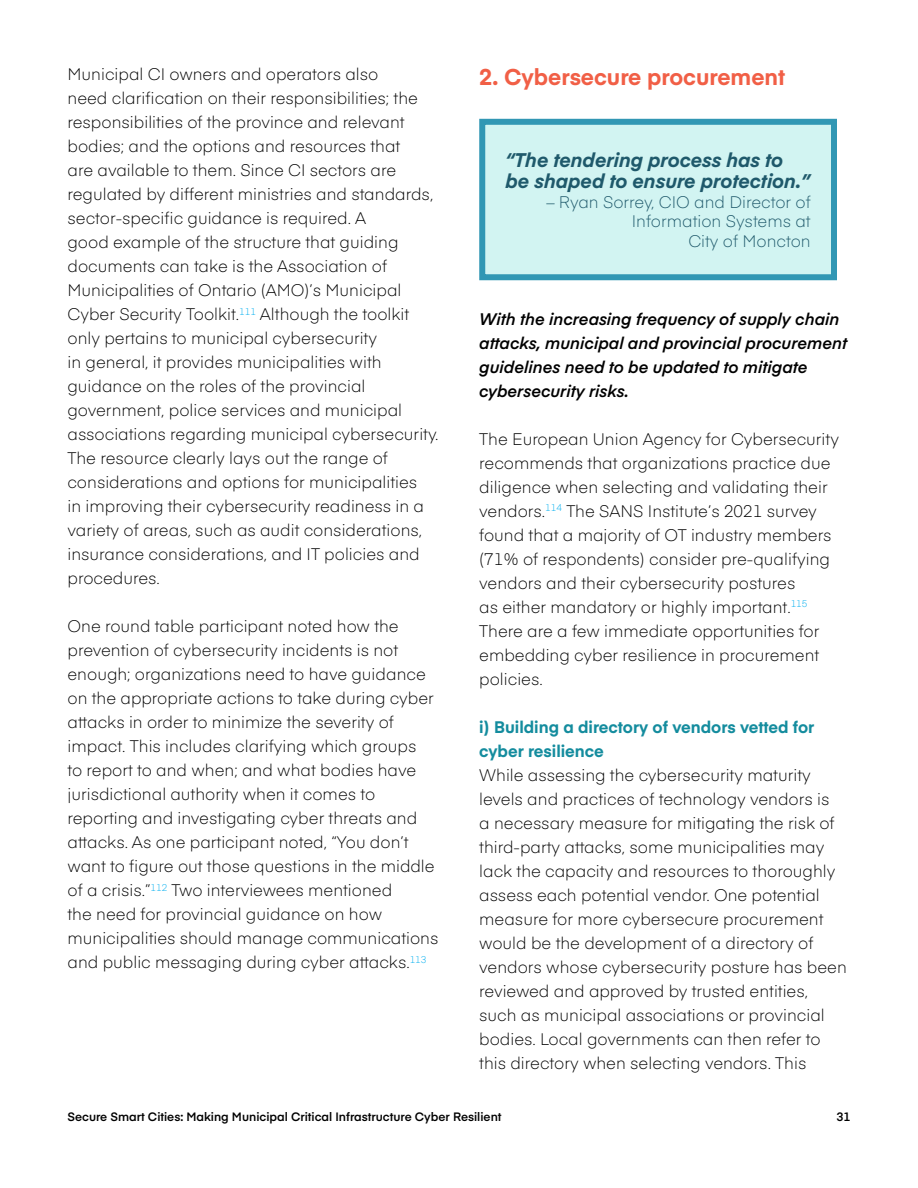
<style>
.page{position:relative;width:918px;height:1188px;background:#fff}
.page>*{position:absolute;margin:0;border:0;box-sizing:border-box;transform-origin:0 0}
.Subheading{font:700 22.5px "Eina 03";color:#f15f46}
.Body_Text{font:italic 700 19.5px/21px "Eina 03";color:#1f596b}
.Subheading-2{font:300 16.5px/24px "Eina 03";color:#000}
.Body_Text-2{font:300 16.5px/24px "Eina 03";color:#000}
.Body_Text-3{font:italic 600 16.5px/24px "Eina 03";color:#000}
.Body_Text-4{font:300 16.5px/19.5px "Eina 03";color:#1f596b;text-align:right}
.Body_Text-5{font:700 16.5px/24px "Eina 03";color:#148c9e}
.t1{font:600 12px "Eina 03";color:#000}
</style>
<div class="page">
<div style="left:482px;top:122px;width:352px;height:155px;background:#d2f4f2"></div>
<div style="left:479px;top:119px;width:358px;height:161px;border:6px solid #3197b4"></div>
<p class="Subheading-2" style="left:68px;top:61px;width:373px">Municipal CI owners and operators also<br>need clarification on their responsibilities; the responsibilities of the province and relevant bodies; and the options and resources that<br>are available to them. Since CI sectors are regulated by different ministries and standards, sector-specific guidance is required. A<br>good example of the structure that guiding documents can take is the Association of Municipalities of Ontario (AMO)’s Municipal Cyber Security Toolkit.<sup>111</sup> Although the toolkit only pertains to municipal cybersecurity<br>in general, it provides municipalities with guidance on the roles of the provincial government, police services and municipal associations regarding municipal cybersecurity.<br>The resource clearly lays out the range of considerations and options for municipalities<br>in improving their cybersecurity readiness in a variety of areas, such as audit considerations, insurance considerations, and IT policies and procedures.</p>
<p class="Subheading-2" style="left:68px;top:613px;width:373px">One round table participant noted how the prevention of cybersecurity incidents is not enough; organizations need to have guidance on the appropriate actions to take during cyber attacks in order to minimize the severity of impact. This includes clarifying which groups<br>to report to and when; and what bodies have jurisdictional authority when it comes to reporting and investigating cyber threats and attacks. As one participant noted, “You don’t want to figure out those questions in the middle of a crisis.”<sup>112</sup> Two interviewees mentioned<br>the need for provincial guidance on how municipalities should manage communications and public messaging during cyber attacks.<sup>113</sup></p>
<p class="Subheading" style="left:479px;top:60px;width:307px">2. Cybersecure procurement</p>
<p class="Body_Text" style="left:506px;top:149px;width:306px">“The tendering process has to be shaped to ensure protection.”</p>
<p class="Body_Text-4" style="left:546px;top:191px;width:266px">– Ryan Sorrey, CIO and Director of<br>Information Systems at<br>City of Moncton</p>
<p class="Body_Text-3" style="left:479px;top:306px;width:369px">With the increasing frequency of supply chain attacks, municipal and provincial procurement guidelines need to be updated to mitigate cybersecurity risks.</p>
<p class="Body_Text-2" style="left:479px;top:426px;width:361px">The European Union Agency for Cybersecurity recommends that organizations practice due diligence when selecting and validating their vendors.<sup>114</sup> The SANS Institute’s 2021 survey found that a majority of OT industry members (71% of respondents) consider pre-qualifying vendors and their cybersecurity postures<br>as either mandatory or highly important.<sup>115<br></sup>There are a few immediate opportunities for embedding cyber resilience in procurement policies.</p>
<p class="Body_Text-5" style="left:479px;top:714px;width:337px">i) Building a directory of vendors vetted for cyber resilience</p>
<p class="Body_Text-2" style="left:479px;top:762px;width:369px">While assessing the cybersecurity maturity levels and practices of technology vendors is<br>a necessary measure for mitigating the risk of third-party attacks, some municipalities may lack the capacity and resources to thoroughly assess each potential vendor. One potential measure for more cybersecure procurement would be the development of a directory of vendors whose cybersecurity posture has been reviewed and approved by trusted entities, such as municipal associations or provincial bodies. Local governments can then refer to this directory when selecting vendors. This</p>
<p class="t1" style="left:68px;top:1107px;width:436px">Secure Smart Cities: Making Municipal Critical Infrastructure Cyber Resilient</p>
<p class="t1" style="left:837px;top:1107px;width:15px">31</p>
</div>
